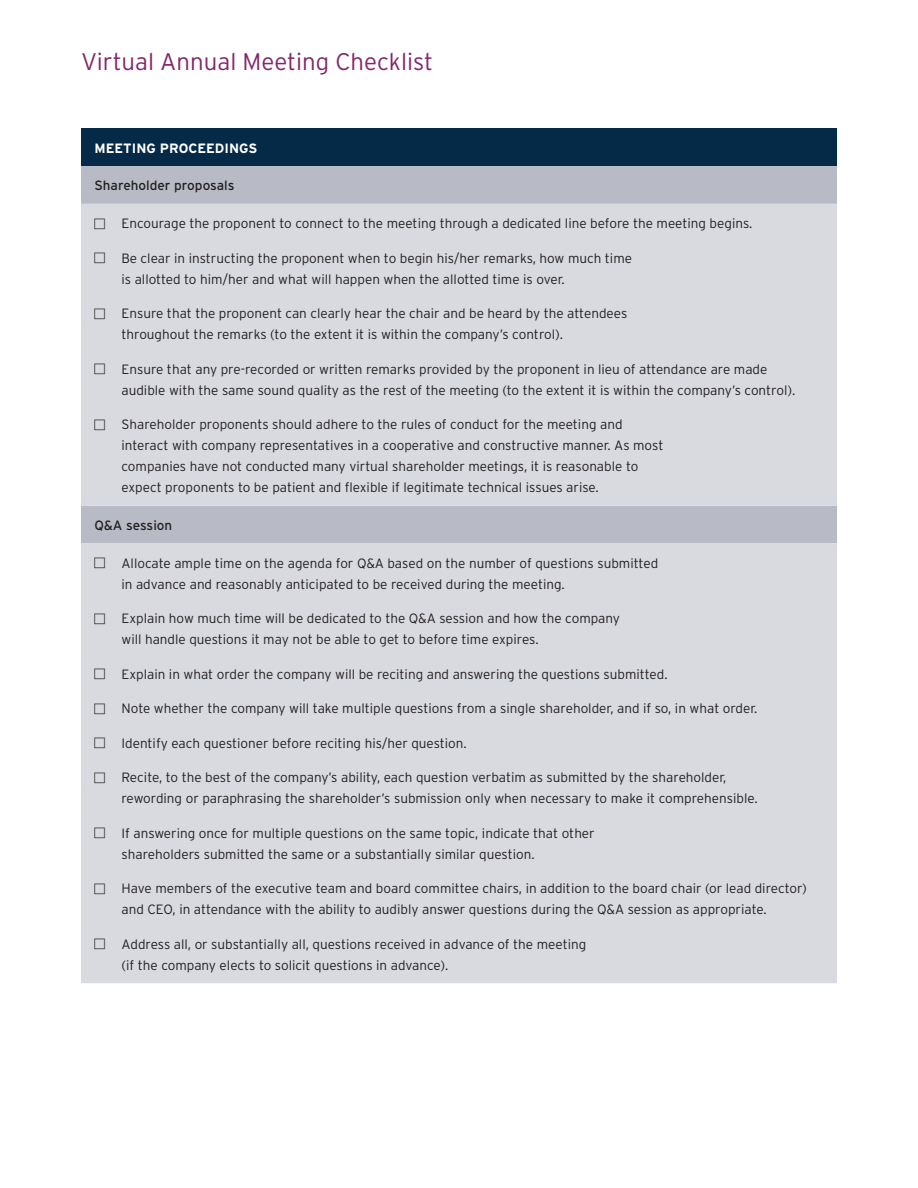
<style>
.page{position:relative;width:918px;height:1188px;background:#fff}
.page>*{position:absolute;margin:0;border:0;box-sizing:border-box;transform-origin:0 0}
.t1{font:300 24px "Interstate";color:#83276b}
.t2{font:300 13.5px/21px "Interstate";color:#231f20}
.t3{font:13.5px "Interstate";color:#231f20}
.t4{font:700 13.5px "Interstate";color:#fff}
</style>
<div class="page">
<div style="left:81px;top:128px;width:756px;height:38px;background:#042a48"></div>
<div style="left:81px;top:166px;width:756px;height:38px;background:#b8bbc6"></div>
<div style="left:81px;top:204px;width:756px;height:779px;background:#d9dae0"></div>
<svg style="left:94px;top:218px;width:11px;height:11px"></svg>
<svg style="left:94px;top:253px;width:11px;height:10px"></svg>
<svg style="left:94px;top:308px;width:11px;height:11px"></svg>
<svg style="left:94px;top:364px;width:11px;height:10px"></svg>
<svg style="left:94px;top:419px;width:11px;height:11px"></svg>
<svg style="left:94px;top:558px;width:11px;height:10px"></svg>
<svg style="left:94px;top:613px;width:11px;height:11px"></svg>
<svg style="left:94px;top:669px;width:11px;height:10px"></svg>
<svg style="left:94px;top:703px;width:11px;height:11px"></svg>
<svg style="left:94px;top:738px;width:11px;height:10px"></svg>
<svg style="left:94px;top:772px;width:11px;height:11px"></svg>
<svg style="left:94px;top:828px;width:11px;height:10px"></svg>
<svg style="left:94px;top:883px;width:11px;height:11px"></svg>
<svg style="left:94px;top:939px;width:11px;height:10px"></svg>
<h1 class="t1" style="left:81px;top:47px;width:354px">Virtual Annual Meeting Checklist</h1>
<p class="t4" style="left:94px;top:140px;width:164px">MEETING PROCEEDINGS</p>
<p class="t3" style="left:94px;top:177px;width:142px">Shareholder proposals</p>
<p class="t2" style="left:122px;top:213px;width:632px">Encourage the proponent to connect to the meeting through a dedicated line before the meeting begins.</p>
<p class="t2" style="left:122px;top:247px;width:512px">Be clear in instructing the proponent when to begin his/her remarks, how much time is allotted to him/her and what will happen when the allotted time is over.</p>
<p class="t2" style="left:122px;top:303px;width:507px">Ensure that the proponent can clearly hear the chair and be heard by the attendees throughout the remarks (to the extent it is within the company’s control).</p>
<p class="t2" style="left:122px;top:358px;width:675px">Ensure that any pre-recorded or written remarks provided by the proponent in lieu of attendance are made audible with the same sound quality as the rest of the meeting (to the extent it is within the company’s control).</p>
<p class="t2" style="left:122px;top:414px;width:543px">Shareholder proponents should adhere to the rules of conduct for the meeting and interact with company representatives in a cooperative and constructive manner. As most companies have not conducted many virtual shareholder meetings, it is reasonable to expect proponents to be patient and flexible if legitimate technical issues arise.</p>
<p class="t3" style="left:94px;top:517px;width:79px">Q&amp;A session</p>
<p class="t2" style="left:122px;top:552px;width:538px">Allocate ample time on the agenda for Q&amp;A based on the number of questions submitted in advance and reasonably anticipated to be received during the meeting.</p>
<p class="t2" style="left:122px;top:608px;width:500px">Explain how much time will be dedicated to the Q&amp;A session and how the company will handle questions it may not be able to get to before time expires.</p>
<p class="t2" style="left:122px;top:663px;width:548px">Explain in what order the company will be reciting and answering the questions submitted.</p>
<p class="t2" style="left:122px;top:698px;width:638px">Note whether the company will take multiple questions from a single shareholder, and if so, in what order.</p>
<p class="t2" style="left:122px;top:732px;width:347px">Identify each questioner before reciting his/her question.</p>
<p class="t2" style="left:122px;top:767px;width:638px">Recite, to the best of the company’s ability, each question verbatim as submitted by the shareholder, rewording or paraphrasing the shareholder’s submission only when necessary to make it comprehensible.</p>
<p class="t2" style="left:122px;top:822px;width:475px">If answering once for multiple questions on the same topic, indicate that other shareholders submitted the same or a substantially similar question.</p>
<p class="t2" style="left:122px;top:878px;width:687px">Have members of the executive team and board committee chairs, in addition to the board chair (or lead director) and CEO, in attendance with the ability to audibly answer questions during the Q&amp;A session as appropriate.</p>
<p class="t2" style="left:122px;top:933px;width:466px">Address all, or substantially all, questions received in advance of the meeting (if the company elects to solicit questions in advance).</p>
</div>
